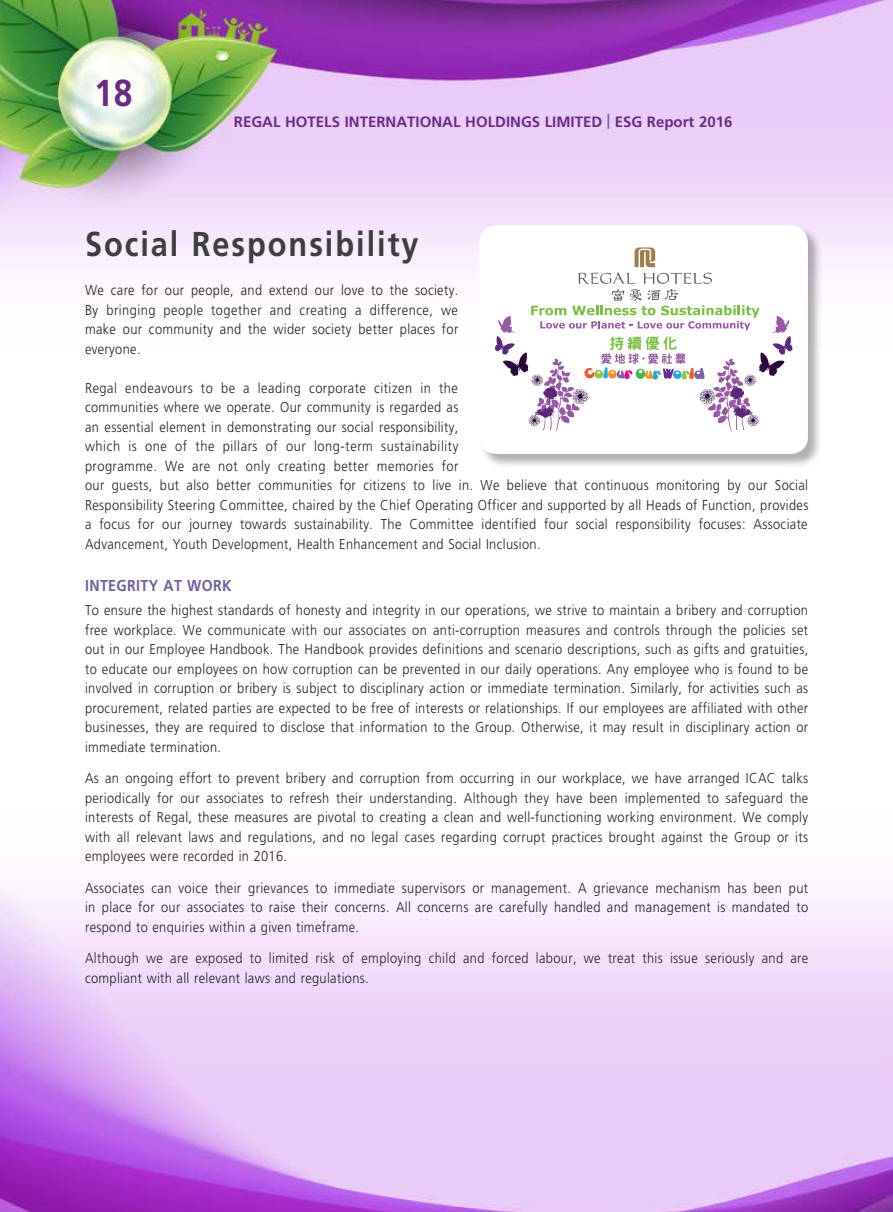
<style>
.page{position:relative;width:893px;height:1212px;background:#fff}
.page>*{position:absolute;margin:0;border:0;box-sizing:border-box;transform-origin:0 0}
.t1{font:700 37.5px "Frutiger LT Std";color:#682d82;scale:.9 1}
.主標題{font:700 34.5px "Frutiger LT Std";letter-spacing:.065em;color:#3e3e3f;scale:.89 1}
._3__標題{font:700 15.75px "Frutiger LT Std";letter-spacing:.03em;color:#705f9c;scale:.9 1}
.t2{font:700 15px "Frutiger LT Std";color:#682d82}
._1__內文{font:300 14.25px/19.5px "Frutiger LT Std";letter-spacing:.03em;color:#231f20;text-align:justify;scale:.9 1}
.s1{color:#705f9c}
</style>
<div class="page">
<img style="left:0;top:0;width:892px;height:1212px">
<div style="left:479px;top:225px;width:343px;height:243px;background:#231f20;opacity:.35"></div>
<svg style="left:479px;top:225px;width:329px;height:229px"></svg>
<svg style="left:495px;top:247px;width:298px;height:185px"></svg>
<h1 class="t1" style="left:94px;top:70px;width:44px">18</h1>
<p class="t2" style="left:234px;top:113px;width:500px">REGAL HOTELS INTERNATIONAL HOLDINGS LIMITED <span class="s1">|</span> ESG Report 2016</p>
<p class="主標題" style="left:85px;top:224px;width:376px">Social Responsibility</p>
<p class="_1__內文" style="left:85px;top:281px;width:416px">We care for our people, and extend our love to the society.<br>By bringing people together and creating a difference, we make our community and the wider society better places for everyone.</p>
<p class="_1__內文" style="left:85px;top:378px;width:805px;text-align:left">Regal endeavours to be a leading corporate citizen in the<br>communities where we operate. Our community is regarded as<br>an essential element in demonstrating our social responsibility,<br>which is one of the pillars of our long-term sustainability<br>programme. We are not only creating better memories for<br>our guests, but also better communities for citizens to live in. We believe that continuous monitoring by our Social Responsibility Steering Committee, chaired by the Chief Operating Officer and supported by all Heads of Function, provides a focus for our journey towards sustainability. The Committee identified four social responsibility focuses: Associate Advancement, Youth Development, Health Enhancement and Social Inclusion.</p>
<p class="_3__標題" style="left:85px;top:576px;width:164px">INTEGRITY AT WORK</p>
<p class="_1__內文" style="left:85px;top:601px;width:805px">To ensure the highest standards of honesty and integrity in our operations, we strive to maintain a bribery and corruption free workplace. We communicate with our associates on anti-corruption measures and controls through the policies set out in our Employee Handbook. The Handbook provides definitions and scenario descriptions, such as gifts and gratuities, to educate our employees on how corruption can be prevented in our daily operations. Any employee who is found to be involved in corruption or bribery is subject to disciplinary action or immediate termination. Similarly, for activities such as procurement, related parties are expected to be free of interests or relationships. If our employees are affiliated with other businesses, they are required to disclose that information to the Group. Otherwise, it may result in disciplinary action or immediate termination.</p>
<p class="_1__內文" style="left:85px;top:769px;width:805px">As an ongoing effort to prevent bribery and corruption from occurring in our workplace, we have arranged ICAC talks periodically for our associates to refresh their understanding. Although they have been implemented to safeguard the interests of Regal, these measures are pivotal to creating a clean and well-functioning working environment. We comply with all relevant laws and regulations, and no legal cases regarding corrupt practices brought against the Group or its employees were recorded in 2016.</p>
<p class="_1__內文" style="left:85px;top:878px;width:805px">Associates can voice their grievances to immediate supervisors or management. A grievance mechanism has been put in place for our associates to raise their concerns. All concerns are carefully handled and management is mandated to respond to enquiries within a given timeframe.</p>
<p class="_1__內文" style="left:85px;top:949px;width:805px">Although we are exposed to limited risk of employing child and forced labour, we treat this issue seriously and are compliant with all relevant laws and regulations.</p>
</div>
